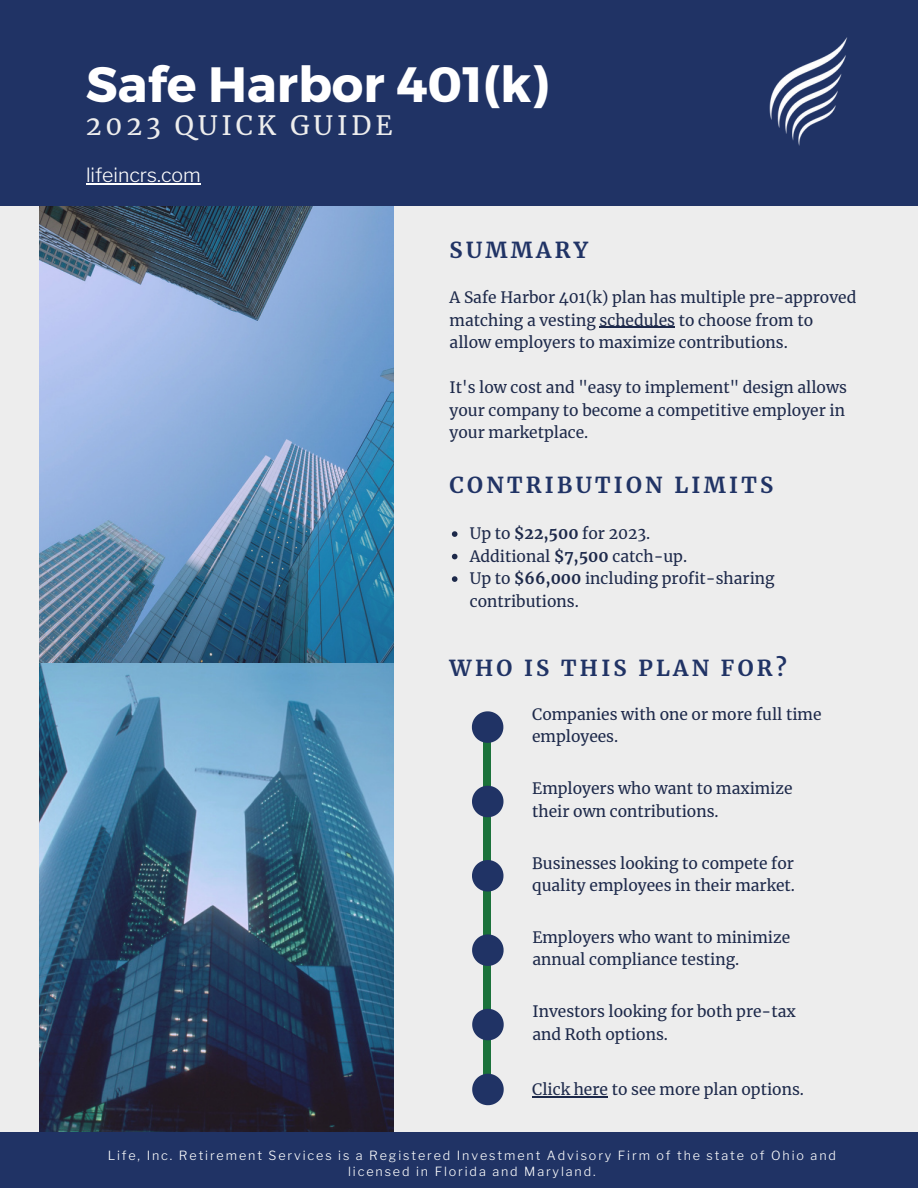
<style>
.page{position:relative;width:918px;height:1188px;background:#ededed}
.page>*{position:absolute;margin:0;border:0;box-sizing:border-box;transform-origin:0 0}
.t1{font:700 49.65px "Montserrat";color:#fff}
.t2{font:26.25px "Merriweather";letter-spacing:.15em;color:#ededed}
.t3{font:700 21.75px "Merriweather";letter-spacing:.15em;color:#203365}
.t4{font:300 19.5px "Libre Franklin";color:#fff}
.t5{font:15.6px/22.5px "Merriweather";color:#1d294a}
.t6{font:300 12.6px/15.8px "Libre Franklin";letter-spacing:.15em;color:#fff;text-align:center}
.s1{font-weight:700}
</style>
<div class="page">
<img style="left:39px;top:205px;width:354px;height:928px">
<div style="left:0;top:1133px;width:918px;height:55px;background:#203365"></div>
<div style="left:0;top:0;width:918px;height:205px;background:#203365"></div>
<div style="left:484px;top:731px;width:6px;height:353px;background:#1b723b"></div>
<svg style="left:472px;top:711px;width:31px;height:32px"></svg>
<svg style="left:472px;top:786px;width:31px;height:31px"></svg>
<svg style="left:472px;top:860px;width:31px;height:32px"></svg>
<svg style="left:472px;top:934px;width:32px;height:32px"></svg>
<svg style="left:472px;top:1009px;width:32px;height:31px"></svg>
<img style="left:654px;top:37px;width:264px;height:169px">
<hr style="left:600px;top:327px;width:75px;height:1px;background:#1d294a">
<svg style="left:452px;top:531px;width:6px;height:6px"></svg>
<svg style="left:452px;top:554px;width:6px;height:5px"></svg>
<svg style="left:452px;top:576px;width:6px;height:6px"></svg>
<svg style="left:472px;top:1074px;width:32px;height:31px"></svg>
<hr style="left:532px;top:1096px;width:76px;height:1px;background:#1d294a">
<hr style="left:86px;top:183px;width:115px;height:1px;background:#fff">
<h1 class="t1" style="left:86px;top:53px;width:464px">Safe Harbor 401(k)</h1>
<h2 class="t2" style="left:86px;top:109px;width:308px">2023 QUICK GUIDE</h2>
<p class="t4" style="left:86px;top:163px;width:116px">lifeincrs.com</p>
<h3 class="t3" style="left:450px;top:237px;width:140px">SUMMARY</h3>
<p class="t5" style="left:450px;top:286px;width:408px">A Safe Harbor 401(k) plan has multiple pre-approved matching a vesting schedules to choose from to allow employers to maximize contributions.</p>
<p class="t5" style="left:450px;top:376px;width:399px">It's low cost and "easy to implement" design allows your company to become a competitive employer in your marketplace.</p>
<h3 class="t3" style="left:450px;top:472px;width:325px">CONTRIBUTION LIMITS</h3>
<p class="t5" style="left:470px;top:522px;width:306px">Up to <span class="s1">$22,500</span> for 2023.<br>Additional <span class="s1">$7,500</span> catch-up.<br>Up to <span class="s1">$66,000</span> including profit-sharing contributions.</p>
<h3 class="t3" style="left:450px;top:655px;width:339px">WHO IS THIS PLAN FOR?</h3>
<p class="t5" style="left:532px;top:703px;width:291px">Companies with one or more full time employees.</p>
<p class="t5" style="left:532px;top:778px;width:262px">Employers who want to maximize their own contributions.</p>
<p class="t5" style="left:532px;top:852px;width:264px">Businesses looking to compete for quality employees in their market.</p>
<p class="t5" style="left:532px;top:926px;width:259px">Employers who want to minimize annual compliance testing.</p>
<p class="t5" style="left:533px;top:1001px;width:265px">Investors looking for both pre-tax and Roth options.</p>
<p class="t5" style="left:532px;top:1078px;width:273px">Click here to see more plan options.</p>
<p class="t6" style="left:108px;top:1147px;width:730px">Life, Inc. Retirement Services is a Registered Investment Advisory Firm of the state of Ohio and licensed in Florida and Maryland.</p>
</div>
